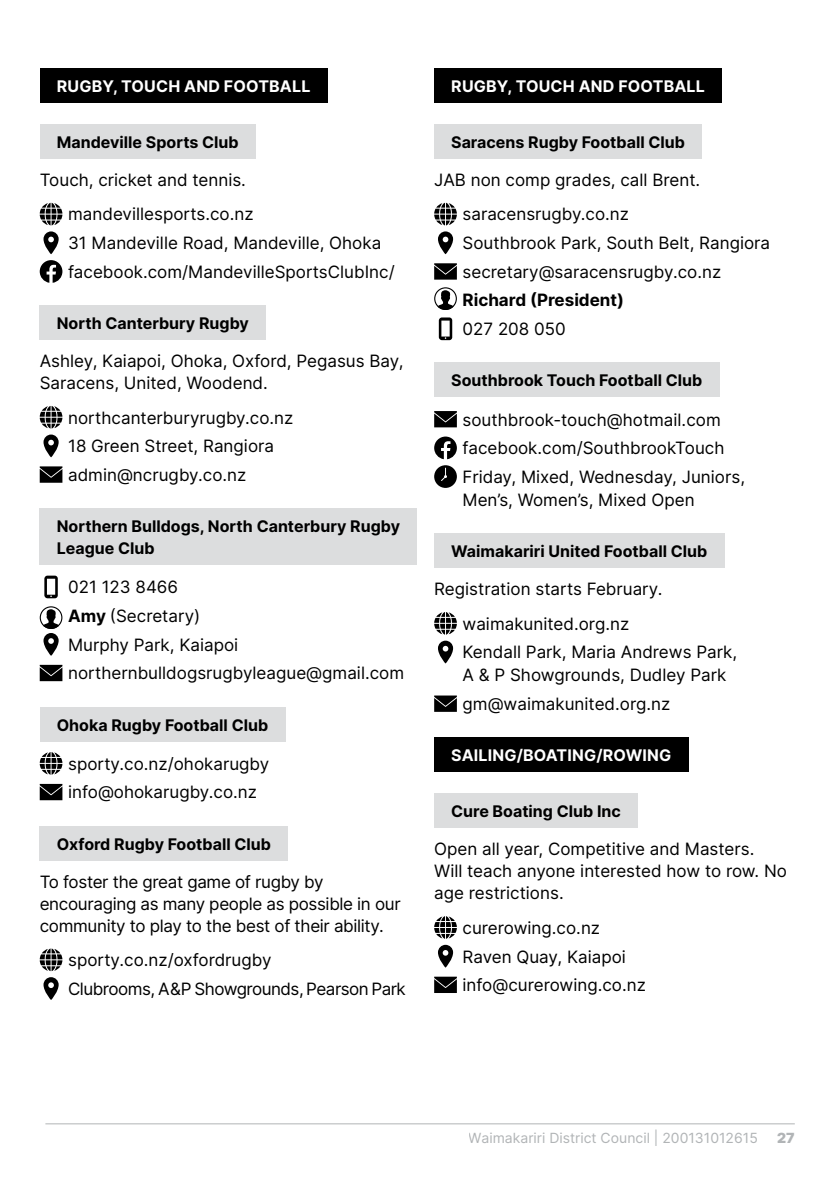
<style>
.page{position:relative;width:840px;height:1191px;background:#fff}
.page>*{position:absolute;margin:0;border:0;box-sizing:border-box;transform-origin:0 0}
.Information_details{font:17px/23px "Inter";color:#000}
.Body_Paragraph{font:17px/22px "Inter";color:#000}
.Body_Paragraph-2{font:17px/22px "Inter";letter-spacing:-.02em;color:#000}
.Information_details-2{font:17px "Inter";letter-spacing:-.03em;color:#000}
.Contact_Name{font:700 17px "Inter";color:#000}
.Organisation_name{font:700 16px/22px "Inter";color:#000}
.Category_title{font:700 16px "Inter";letter-spacing:.01em;color:#fff}
.t1{font:14px "Inter";color:#b1b4b6}
.t2{font:900 14px "Inter";color:#b1b4b6}
.s1{font-weight:700}
</style>
<div class="page">
<hr style="left:45px;top:1123px;width:749px;height:1px;background:#b1b4b6">
<div style="left:40px;top:68px;width:287px;height:34px;background:#000"></div>
<div style="left:40px;top:124px;width:215px;height:34px;background:#dcddde"></div>
<div style="left:40px;top:305px;width:226px;height:34px;background:#dcddde"></div>
<div style="left:40px;top:508px;width:377px;height:56px;background:#dcddde"></div>
<div style="left:40px;top:707px;width:245px;height:34px;background:#dcddde"></div>
<div style="left:40px;top:826px;width:248px;height:34px;background:#dcddde"></div>
<svg style="left:40px;top:203px;width:22px;height:22px"></svg>
<svg style="left:43px;top:231px;width:16px;height:23px"></svg>
<svg style="left:40px;top:260px;width:22px;height:23px"></svg>
<svg style="left:40px;top:406px;width:22px;height:22px"></svg>
<svg style="left:43px;top:434px;width:16px;height:23px"></svg>
<svg style="left:40px;top:466px;width:22px;height:17px"></svg>
<svg style="left:44px;top:575px;width:14px;height:23px"></svg>
<div style="left:40px;top:606px;width:22px;height:23px;border:1px solid #000;border-radius:11px"></div>
<svg style="left:43px;top:609px;width:16px;height:46px"></svg>
<svg style="left:40px;top:665px;width:22px;height:16px"></svg>
<svg style="left:40px;top:752px;width:22px;height:22px"></svg>
<svg style="left:40px;top:784px;width:22px;height:16px"></svg>
<svg style="left:40px;top:948px;width:22px;height:23px"></svg>
<svg style="left:43px;top:977px;width:16px;height:22px"></svg>
<div style="left:434px;top:68px;width:287px;height:34px;background:#000"></div>
<div style="left:434px;top:124px;width:267px;height:34px;background:#dcddde"></div>
<div style="left:434px;top:363px;width:285px;height:34px;background:#dcddde"></div>
<div style="left:434px;top:533px;width:290px;height:34px;background:#dcddde"></div>
<div style="left:434px;top:737px;width:254px;height:34px;background:#000"></div>
<div style="left:434px;top:793px;width:203px;height:34px;background:#dcddde"></div>
<svg style="left:434px;top:203px;width:22px;height:22px"></svg>
<svg style="left:438px;top:231px;width:15px;height:23px"></svg>
<svg style="left:434px;top:263px;width:22px;height:17px"></svg>
<div style="left:434px;top:287px;width:22px;height:23px;border:1px solid #000;border-radius:11px"></div>
<svg style="left:437px;top:290px;width:16px;height:20px"></svg>
<svg style="left:438px;top:317px;width:14px;height:23px"></svg>
<svg style="left:434px;top:411px;width:22px;height:16px"></svg>
<svg style="left:434px;top:436px;width:22px;height:23px"></svg>
<svg style="left:434px;top:465px;width:22px;height:23px"></svg>
<svg style="left:434px;top:612px;width:22px;height:22px"></svg>
<svg style="left:438px;top:640px;width:15px;height:23px"></svg>
<svg style="left:434px;top:695px;width:22px;height:17px"></svg>
<svg style="left:434px;top:916px;width:22px;height:22px"></svg>
<svg style="left:438px;top:944px;width:15px;height:23px"></svg>
<svg style="left:434px;top:976px;width:22px;height:17px"></svg>
<p class="Category_title" style="left:57px;top:74px;width:255px">RUGBY, TOUCH AND FOOTBALL</p>
<p class="Organisation_name" style="left:57px;top:131px;width:183px">Mandeville Sports Club</p>
<p class="Body_Paragraph" style="left:40px;top:168px;width:208px">Touch, cricket and tennis.</p>
<p class="Information_details" style="left:68px;top:202px;width:187px">mandevillesports.co.nz</p>
<p class="Information_details" style="left:68px;top:231px;width:314px">31 Mandeville Road, Mandeville, Ohoka</p>
<p class="Information_details" style="left:68px;top:260px;width:328px">facebook.com/MandevilleSportsClubInc/</p>
<p class="Organisation_name" style="left:57px;top:312px;width:193px">North Canterbury Rugby</p>
<p class="Body_Paragraph" style="left:40px;top:350px;width:365px">Ashley, Kaiapoi, Ohoka, Oxford, Pegasus Bay,<br>Saracens, United, Woodend.</p>
<p class="Information_details" style="left:68px;top:405px;width:227px">northcanterburyrugby.co.nz</p>
<p class="Information_details" style="left:68px;top:434px;width:207px">18 Green Street, Rangiora</p>
<p class="Information_details" style="left:68px;top:463px;width:180px">admin@ncrugby.co.nz</p>
<p class="Organisation_name" style="left:57px;top:515px;width:345px">Northern Bulldogs, North Canterbury Rugby<br>League Club</p>
<p class="Information_details" style="left:68px;top:575px;width:111px">021 123 8466</p>
<p class="Information_details" style="left:68px;top:604px;width:134px"><span class="s1">Amy</span> (Secretary)</p>
<p class="Information_details" style="left:68px;top:632px;width:171px">Murphy Park, Kaiapoi</p>
<p class="Information_details" style="left:68px;top:661px;width:337px">northernbulldogsrugbyleague@gmail.com</p>
<p class="Organisation_name" style="left:57px;top:713px;width:213px">Ohoka Rugby Football Club</p>
<p class="Information_details" style="left:68px;top:751px;width:202px">sporty.co.nz/ohokarugby</p>
<p class="Information_details" style="left:68px;top:780px;width:190px">info@ohokarugby.co.nz</p>
<p class="Organisation_name" style="left:57px;top:832px;width:216px">Oxford Rugby Football Club</p>
<p class="Body_Paragraph-2" style="left:40px;top:870px;width:362px">To foster the great game of rugby by encouraging as many people as possible in our community to play to the best of their ability.</p>
<p class="Information_details" style="left:68px;top:948px;width:205px">sporty.co.nz/oxfordrugby</p>
<p class="Information_details-2" style="left:68px;top:976px;width:339px">Clubrooms, A&amp;P Showgrounds, Pearson Park</p>
<p class="Category_title" style="left:451px;top:74px;width:255px">RUGBY, TOUCH AND FOOTBALL</p>
<p class="Organisation_name" style="left:451px;top:131px;width:235px">Saracens Rugby Football Club</p>
<p class="Body_Paragraph" style="left:434px;top:168px;width:267px">JAB non comp grades, call Brent.</p>
<p class="Information_details" style="left:462px;top:202px;width:168px">saracensrugby.co.nz</p>
<p class="Information_details" style="left:462px;top:231px;width:309px">Southbrook Park, South Belt, Rangiora</p>
<p class="Information_details" style="left:462px;top:260px;width:260px">secretary@saracensrugby.co.nz</p>
<p class="Contact_Name" style="left:462px;top:287px;width:163px">Richard (President)</p>
<p class="Information_details" style="left:462px;top:317px;width:105px">027 208 050</p>
<p class="Organisation_name" style="left:451px;top:369px;width:252px">Southbrook Touch Football Club</p>
<p class="Information_details" style="left:462px;top:407px;width:259px">southbrook-touch@hotmail.com</p>
<p class="Information_details" style="left:462px;top:436px;width:263px">facebook.com/SouthbrookTouch</p>
<p class="Information_details" style="left:462px;top:465px;width:284px">Friday, Mixed, Wednesday, Juniors,<br>Men’s, Women’s, Mixed Open</p>
<p class="Organisation_name" style="left:451px;top:540px;width:257px">Waimakariri United Football Club</p>
<p class="Body_Paragraph" style="left:434px;top:578px;width:230px">Registration starts February.</p>
<p class="Information_details" style="left:462px;top:611px;width:168px">waimakunited.org.nz</p>
<p class="Information_details" style="left:462px;top:640px;width:276px">Kendall Park, Maria Andrews Park,<br>A &amp; P Showgrounds, Dudley Park</p>
<p class="Information_details" style="left:462px;top:692px;width:209px">gm@waimakunited.org.nz</p>
<p class="Category_title" style="left:451px;top:743px;width:221px">SAILING/BOATING/ROWING</p>
<p class="Organisation_name" style="left:451px;top:800px;width:171px">Cure Boating Club Inc</p>
<p class="Body_Paragraph" style="left:434px;top:838px;width:354px">Open all year, Competitive and Masters.<br>Will teach anyone interested how to row. No age restrictions.</p>
<p class="Information_details" style="left:462px;top:915px;width:139px">curerowing.co.nz</p>
<p class="Information_details" style="left:462px;top:944px;width:165px">Raven Quay, Kaiapoi</p>
<p class="Information_details" style="left:462px;top:973px;width:185px">info@curerowing.co.nz</p>
<p class="t1" style="left:468px;top:1127px;width:290px">Waimakariri District Council | 200131012615</p>
<p class="t2" style="left:776px;top:1126px;width:19px">27</p>
</div>
